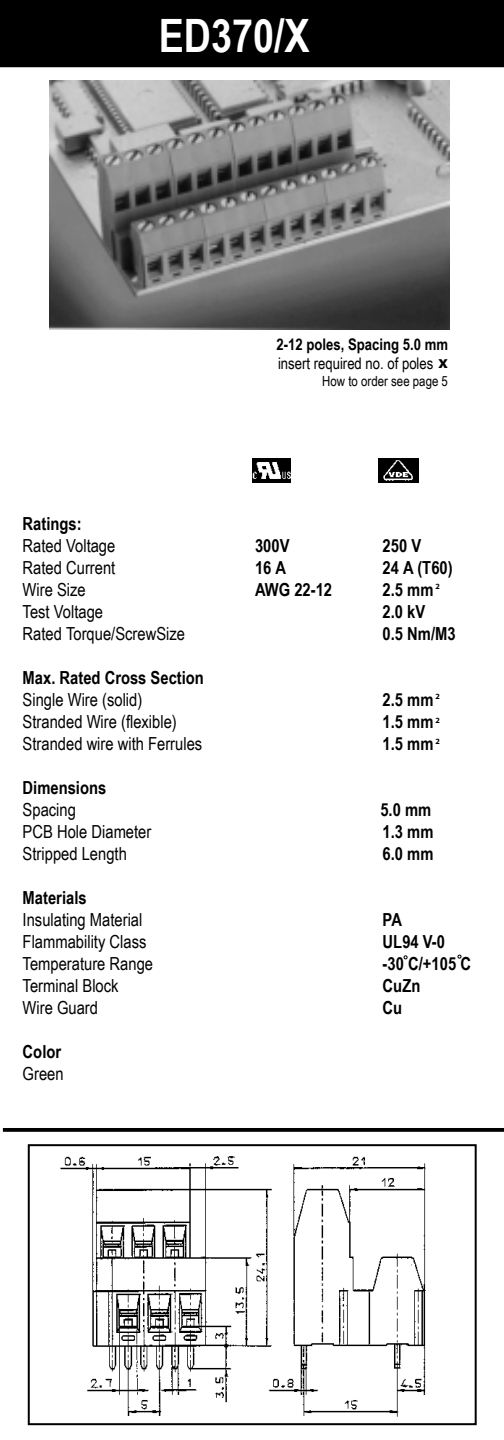
<style>
.page{position:relative;width:504px;height:1440px;background:#fff}
.page>*{position:absolute;margin:0;border:0;box-sizing:border-box;transform-origin:0 0}
.t1{font:700 46px "Arial Narrow";color:#fff}
.t2{font:18px "Arial Narrow";color:#000}
.t3{font:700 18px "Arial Narrow";color:#000}
.t4{font:700 18px "Myriad";color:#000}
.t5{font:16px "Arial Narrow";color:#000}
.t6{font:700 16px "Arial Narrow";color:#000}
.t7{font:14px "Arial Narrow";color:#000}
.t8{font:700 8px "Myriad";color:#000}
</style>
<div class="page">
<div style="left:28px;top:1144px;width:449px;height:281px;border:2px solid #000"></div>
<div style="left:0;top:0;width:504px;height:68px;background:#000"></div>
<img style="left:252px;top:459px;width:38px;height:23px">
<img style="left:379px;top:458px;width:39px;height:25px">
<img style="left:49px;top:81px;width:400px;height:248px">
<img style="left:41px;top:1156px;width:400px;height:267px">
<svg style="left:2px;top:1128px;width:502px;height:4px;background:#0c0c0c"></svg>
<h1 class="t1" style="left:159px;top:1px;width:152px">ED370/X</h1>
<p class="t6" style="left:277px;top:332px;width:173px">2-12 poles, Spacing 5.0 mm</p>
<p class="t5" style="left:278px;top:352px;width:157px">insert required no. of poles</p>
<p class="t7" style="left:322px;top:371px;width:127px">How to order see page 5</p>
<p class="t4" style="left:439px;top:353px;width:11px">x</p>
<p class="t3" style="left:23px;top:510px;width:61px">Ratings:</p>
<p class="t2" style="left:23px;top:533px;width:94px">Rated Voltage</p>
<p class="t3" style="left:255px;top:532px;width:36px">300V</p>
<p class="t3" style="left:383px;top:532px;width:40px">250 V</p>
<p class="t2" style="left:23px;top:555px;width:94px">Rated Current</p>
<p class="t3" style="left:255px;top:554px;width:33px">16 A</p>
<p class="t3" style="left:383px;top:554px;width:72px">24 A (T60)</p>
<p class="t2" style="left:23px;top:577px;width:65px">Wire Size</p>
<p class="t3" style="left:255px;top:576px;width:79px">AWG 22-12</p>
<p class="t3" style="left:383px;top:576px;width:52px">2.5 mm</p>
<p class="t2" style="left:23px;top:599px;width:82px">Test Voltage</p>
<p class="t3" style="left:383px;top:598px;width:44px">2.0 kV</p>
<p class="t2" style="left:23px;top:621px;width:164px">Rated Torque/ScrewSize</p>
<p class="t3" style="left:383px;top:620px;width:75px">0.5 Nm/M3</p>
<p class="t3" style="left:23px;top:664px;width:183px">Max. Rated Cross Section</p>
<p class="t2" style="left:23px;top:687px;width:121px">Single Wire (solid)</p>
<p class="t3" style="left:383px;top:686px;width:52px">2.5 mm</p>
<p class="t2" style="left:23px;top:709px;width:156px">Stranded Wire (flexible)</p>
<p class="t3" style="left:383px;top:708px;width:52px">1.5 mm</p>
<p class="t2" style="left:23px;top:731px;width:181px">Stranded wire with Ferrules</p>
<p class="t3" style="left:383px;top:730px;width:52px">1.5 mm</p>
<p class="t3" style="left:23px;top:774px;width:85px">Dimensions</p>
<p class="t2" style="left:23px;top:797px;width:55px">Spacing</p>
<p class="t3" style="left:380px;top:796px;width:52px">5.0 mm</p>
<p class="t2" style="left:23px;top:819px;width:130px">PCB Hole Diameter</p>
<p class="t3" style="left:383px;top:818px;width:52px">1.3 mm</p>
<p class="t2" style="left:23px;top:841px;width:106px">Stripped Length</p>
<p class="t3" style="left:383px;top:840px;width:52px">6.0 mm</p>
<p class="t3" style="left:23px;top:884px;width:65px">Materials</p>
<p class="t2" style="left:23px;top:907px;width:121px">Insulating Material</p>
<p class="t3" style="left:383px;top:906px;width:21px">PA</p>
<p class="t2" style="left:23px;top:929px;width:125px">Flammability Class</p>
<p class="t3" style="left:383px;top:928px;width:64px">UL94 V-0</p>
<p class="t2" style="left:23px;top:951px;width:132px">Temperature Range</p>
<p class="t3" style="left:383px;top:950px;width:90px">-30 C/+105 C</p>
<p class="t2" style="left:23px;top:973px;width:97px">Terminal Block</p>
<p class="t3" style="left:383px;top:972px;width:39px">CuZn</p>
<p class="t2" style="left:23px;top:995px;width:77px">Wire Guard</p>
<p class="t3" style="left:383px;top:994px;width:21px">Cu</p>
<p class="t3" style="left:23px;top:1038px;width:40px">Color</p>
<p class="t2" style="left:23px;top:1061px;width:43px">Green</p>
<p class="t8" style="left:436px;top:583px;width:6px">2</p>
<p class="t8" style="left:436px;top:692px;width:6px">2</p>
<p class="t8" style="left:436px;top:716px;width:6px">2</p>
<p class="t8" style="left:436px;top:737px;width:6px">2</p>
</div>
